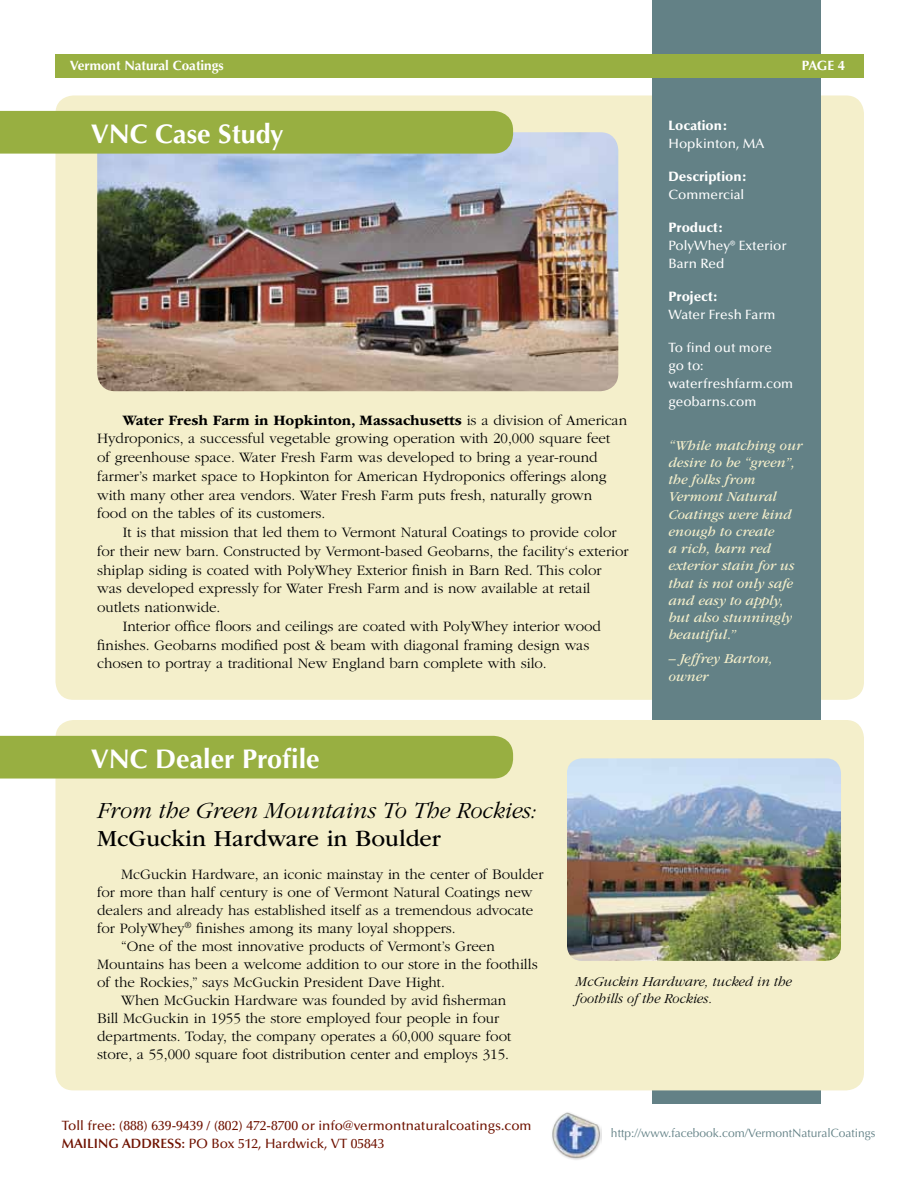
<style>
.page{position:relative;width:918px;height:1188px;background:#fff}
.page>*{position:absolute;margin:0;border:0;box-sizing:border-box;transform-origin:0 0}
.t1{font:700 27px "Optima LT Std";color:#fff}
.t2{font:italic 300 24px "ITC Garamond Std";color:#000}
.t3{font:24px "ITC Garamond Std";color:#000}
.t4{font:300 15px/18.8px "ITC Garamond Std";color:#000}
.t5{font:italic 14.25px/17.2px "ITC Garamond Std";color:#f4efcb}
.t6{font:italic 300 14.25px/17.1px "ITC Garamond Std";color:#000}
.t7{font:500 13.5px/18px "Optima LT Std";color:#6f1200}
.t8{font:500 13.5px/18px "Optima LT Std";color:#fff}
.t9{font:900 13.5px "Optima LT Std";color:#fff}
.t10{font:700 13.5px "Optima LT Std";color:#fff}
.t11{font:12px "Optima LT Std";color:#638186}
.s1{font-weight:700}
.s2{font-weight:600}
</style>
<div class="page">
<div style="left:56px;top:95px;width:808px;height:605px;background:#f4efcb;border-radius:18px"></div>
<div style="left:652px;top:0;width:169px;height:1104px;background:#638186"></div>
<div style="left:56px;top:720px;width:808px;height:370px;background:#f4efcb;border-radius:18px"></div>
<img style="left:97px;top:132px;width:521px;height:259px">
<div style="left:0;top:111px;width:513px;height:43px;background:#98af41"></div>
<div style="left:56px;top:54px;width:808px;height:24px;background:#98af41"></div>
<img style="left:567px;top:758px;width:274px;height:203px">
<div style="left:0;top:736px;width:513px;height:43px;background:#98af41"></div>
<img style="left:552px;top:1112px;width:49px;height:48px">
<p class="t10" style="left:70px;top:57px;width:155px">Vermont Natural Coatings</p>
<p class="t10" style="left:802px;top:57px;width:45px">PAGE 4</p>
<h1 class="t1" style="left:91px;top:118px;width:195px">VNC Case Study</h1>
<p class="t4" style="left:97px;top:411px;width:532px;text-indent:26px"><span class="s1">Water Fresh Farm in Hopkinton, Massachusetts</span> is a division of American Hydroponics, a successful vegetable growing operation with 20,000 square feet<br>of greenhouse space. Water Fresh Farm was developed to bring a year-round farmer’s market space to Hopkinton for American Hydroponics offerings along with many other area vendors. Water Fresh Farm puts fresh, naturally grown<br>food on the tables of its customers.</p>
<p class="t4" style="left:123px;top:523px;width:495px">It is that mission that led them to Vermont Natural Coatings to provide color</p>
<p class="t4" style="left:97px;top:542px;width:533px">for their new barn. Constructed by Vermont-based Geobarns, the facility‘s exterior</p>
<p class="t4" style="left:97px;top:561px;width:506px">shiplap siding is coated with PolyWhey Exterior finish in Barn Red. This color</p>
<p class="t4" style="left:97px;top:580px;width:495px">was developed expressly for Water Fresh Farm and is now available at retail</p>
<p class="t4" style="left:97px;top:598px;width:125px">outlets nationwide.</p>
<p class="t4" style="left:123px;top:617px;width:480px">Interior office floors and ceilings are coated with PolyWhey interior wood</p>
<p class="t4" style="left:97px;top:636px;width:494px">finishes. Geobarns modified post &amp; beam with diagonal framing design was</p>
<p class="t4" style="left:97px;top:655px;width:451px">chosen to portray a traditional New England barn complete with silo.</p>
<h1 class="t1" style="left:91px;top:743px;width:231px">VNC Dealer Profile</h1>
<p class="t9" style="left:669px;top:118px;width:61px">Location:</p>
<p class="t8" style="left:669px;top:135px;width:98px">Hopkinton, MA</p>
<p class="t9" style="left:669px;top:169px;width:81px">Description:</p>
<p class="t8" style="left:669px;top:186px;width:77px">Commercial</p>
<p class="t9" style="left:669px;top:220px;width:57px">Product:</p>
<p class="t8" style="left:669px;top:237px;width:120px">PolyWhey® Exterior<br>Barn Red</p>
<p class="t9" style="left:669px;top:289px;width:52px">Project:</p>
<p class="t8" style="left:669px;top:306px;width:109px">Water Fresh Farm</p>
<p class="t8" style="left:669px;top:339px;width:126px">To find out more<br>go to: waterfreshfarm.com geobarns.com</p>
<p class="t5" style="left:669px;top:437px;width:135px">“While matching our desire to be “green”, the folks from<br>Vermont Natural<br>Coatings were kind enough to create<br>a rich, barn red exterior stain for us that is not only safe and easy to apply, but also stunningly beautiful.”</p>
<p class="t5" style="left:669px;top:650px;width:106px">– Jeffrey Barton, owner</p>
<h2 class="t2" style="left:97px;top:797px;width:442px">From the Green Mountains To The Rockies:</h2>
<h2 class="t3" style="left:97px;top:826px;width:345px">McGuckin Hardware in Boulder</h2>
<p class="t4" style="left:121px;top:866px;width:424px">McGuckin Hardware, an iconic mainstay in the center of Boulder</p>
<p class="t4" style="left:97px;top:884px;width:437px">for more than half century is one of Vermont Natural Coatings new</p>
<p class="t4" style="left:97px;top:902px;width:438px">dealers and already has established itself as a tremendous advocate</p>
<p class="t4" style="left:97px;top:920px;width:360px">for PolyWhey<sup>®</sup> finishes among its many loyal shoppers.</p>
<p class="t4" style="left:121px;top:938px;width:375px">“One of the most innovative products of Vermont’s Green</p>
<p class="t4" style="left:97px;top:956px;width:442px">Mountains has been a welcome addition to our store in the foothills</p>
<p class="t4" style="left:97px;top:974px;width:349px">of the Rockies,” says McGuckin President Dave Hight.</p>
<p class="t4" style="left:121px;top:992px;width:387px">When McGuckin Hardware was founded by avid fisherman</p>
<p class="t4" style="left:97px;top:1010px;width:404px">Bill McGuckin in 1955 the store employed four people in four</p>
<p class="t4" style="left:97px;top:1028px;width:416px">departments. Today, the company operates a 60,000 square foot</p>
<p class="t4" style="left:97px;top:1046px;width:413px">store, a 55,000 square foot distribution center and employs 315.</p>
<p class="t7" style="left:62px;top:1117px;width:471px">Toll free: (888) 639-9439 / (802) 472-8700 or info@vermontnaturalcoatings.com<br><span class="s2">MAILING ADDRESS:</span> PO Box 512, Hardwick, VT 05843</p>
<p class="t6" style="left:576px;top:973px;width:218px">McGuckin Hardware, tucked in the foothills of the Rockies.</p>
<p class="t11" style="left:611px;top:1126px;width:266px">http://www.facebook.com/VermontNaturalCoatings</p>
</div>
